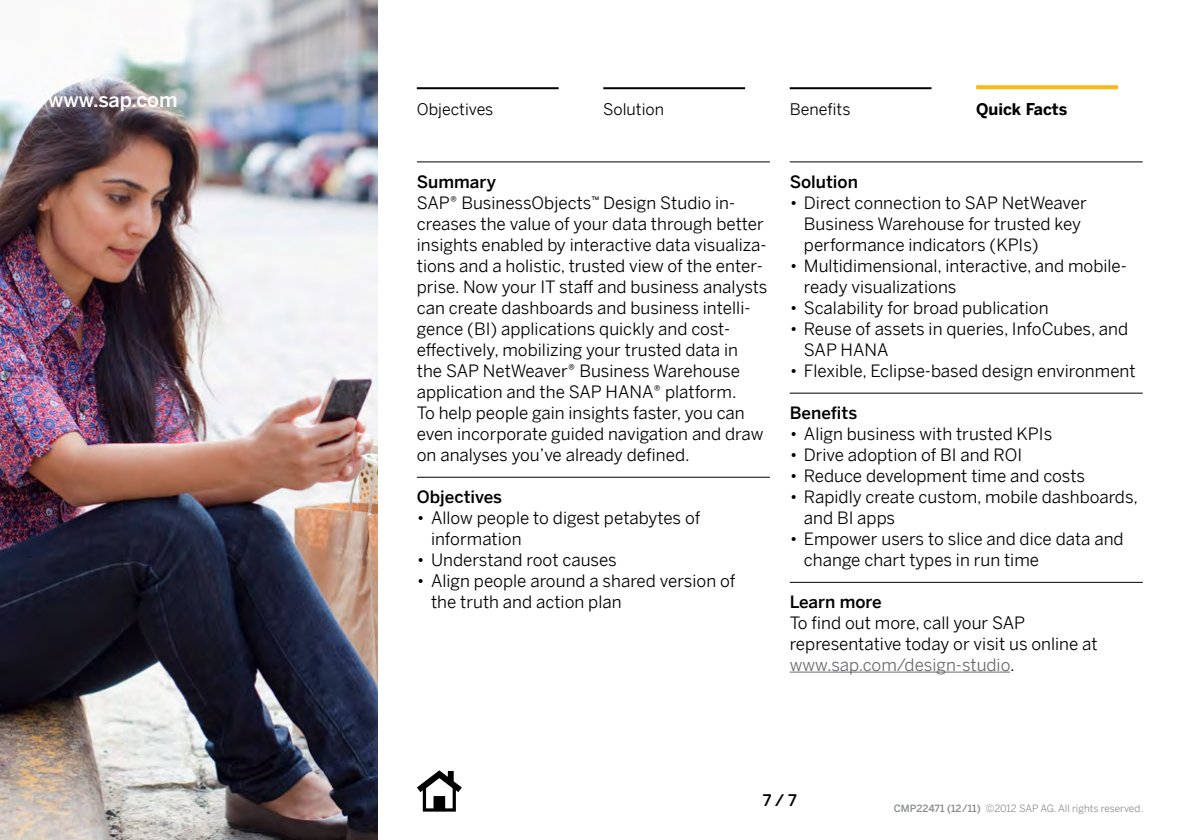
<style>
.page{position:relative;width:1191px;height:840px;background:#fff}
.page>*{position:absolute;margin:0;border:0;box-sizing:border-box;transform-origin:0 0}
.t1{font:500 20px "Benton Sans";color:#fff}
.t2{font:17px/21px "Benton Sans";color:#000}
.t3{font:500 17px "Benton Sans";color:#000}
.t4{font:16px "Benton Sans";color:#000}
.t5{font:700 16px "Benton Sans";color:#000}
.t6{font:500 16px "Benton Sans";color:#000}
.t7{font:10px "Benton Sans";color:#8a8c8e}
.s1{font-weight:300}
.s2{color:#696a6d}
.s3{font-weight:500}
</style>
<div class="page">
<hr style="left:417px;top:161px;width:353px;height:1px;background:#000">
<hr style="left:417px;top:476px;width:353px;height:1px;background:#000">
<hr style="left:789px;top:161px;width:353px;height:1px;background:#000">
<hr style="left:789px;top:392px;width:353px;height:1px;background:#000">
<hr style="left:789px;top:581px;width:353px;height:1px;background:#000">
<hr style="left:789px;top:671px;width:221px;height:1px;background:#696a6d">
<img style="left:0;top:0;width:377px;height:839px">
<svg style="left:976px;top:85px;width:142px;height:4px"></svg>
<hr style="left:789px;top:87px;width:142px;height:2px;background:#000">
<hr style="left:603px;top:87px;width:142px;height:2px;background:#000">
<hr style="left:417px;top:87px;width:141px;height:2px;background:#000">
<svg style="left:417px;top:770px;width:45px;height:41px"></svg>
<p class="t1" style="left:48px;top:85px;width:131px">www.sap.com</p>
<p class="t4" style="left:417px;top:97px;width:78px">Objectives</p>
<p class="t4" style="left:603px;top:97px;width:62px">Solution</p>
<p class="t4" style="left:789px;top:97px;width:62px">Benefits</p>
<p class="t5" style="left:976px;top:97px;width:93px">Quick Facts</p>
<p class="t3" style="left:417px;top:169px;width:81px">Summary</p>
<p class="t2" style="left:417px;top:191px;width:352px">SAP® BusinessObjects™ Design Studio in&shy;creases the value of your data through better insights enabled by interactive data visualiza&shy;tions and a holistic, trusted view of the enter&shy;prise. Now your IT staff and business analysts can create dashboards and business intelli&shy;gence (BI) applications quickly and cost&shy;effectively, mobilizing your trusted data in the SAP NetWeaver® Business Warehouse application and the SAP HANA® platform.<br>To help people gain insights faster, you can even incorporate guided navigation and draw on analyses you’ve already defined.</p>
<p class="t3" style="left:417px;top:484px;width:87px">Objectives</p>
<p class="t2" style="left:431px;top:506px;width:271px;text-indent:-14px"><span class="s1">•</span> Allow people to digest petabytes of information</p>
<p class="t2" style="left:417px;top:548px;width:201px"><span class="s1">•</span> Understand root causes</p>
<p class="t2" style="left:431px;top:569px;width:306px;text-indent:-14px"><span class="s1">•</span> Align people around a shared version of the truth and action plan</p>
<p class="t3" style="left:789px;top:169px;width:70px">Solution</p>
<p class="t2" style="left:804px;top:191px;width:284px;text-indent:-14px"><span class="s1">•</span> Direct connection to SAP NetWeaver<br>Business Warehouse for trusted key performance indicators (KPIs)</p>
<p class="t2" style="left:804px;top:254px;width:324px;text-indent:-14px"><span class="s1">•</span> Multidimensional, interactive, and mobile&shy;ready visualizations</p>
<p class="t2" style="left:789px;top:296px;width:260px"><span class="s1">•</span> Scalability for broad publication</p>
<p class="t2" style="left:804px;top:317px;width:326px;text-indent:-14px"><span class="s1">•</span> Reuse of assets in queries, InfoCubes, and<br>SAP HANA</p>
<p class="t2" style="left:789px;top:359px;width:347px"><span class="s1">•</span> Flexible, Eclipse-based design environment</p>
<p class="t3" style="left:789px;top:400px;width:69px">Benefits</p>
<p class="t2" style="left:789px;top:422px;width:264px"><span class="s1">•</span> Align business with trusted KPIs</p>
<p class="t2" style="left:789px;top:443px;width:234px"><span class="s1">•</span> Drive adoption of BI and ROI</p>
<p class="t2" style="left:789px;top:464px;width:297px"><span class="s1">•</span> Reduce development time and costs</p>
<p class="t2" style="left:804px;top:485px;width:335px;text-indent:-14px"><span class="s1">•</span> Rapidly create custom, mobile dashboards, and BI apps</p>
<p class="t2" style="left:804px;top:527px;width:321px;text-indent:-14px"><span class="s1">•</span> Empower users to slice and dice data and change chart types in run time</p>
<p class="t3" style="left:789px;top:589px;width:93px">Learn more</p>
<p class="t2" style="left:789px;top:611px;width:309px">To find out more, call your SAP representative today or visit us online at <span class="s2">www.sap.com/design-studio</span>.</p>
<p class="t6" style="left:762px;top:788px;width:36px">7/7</p>
<p class="t7" style="left:893px;top:800px;width:251px"><span class="s3">CMP22471 (12/11)</span> ©2012 SAP AG. All rights reserved.</p>
</div>
